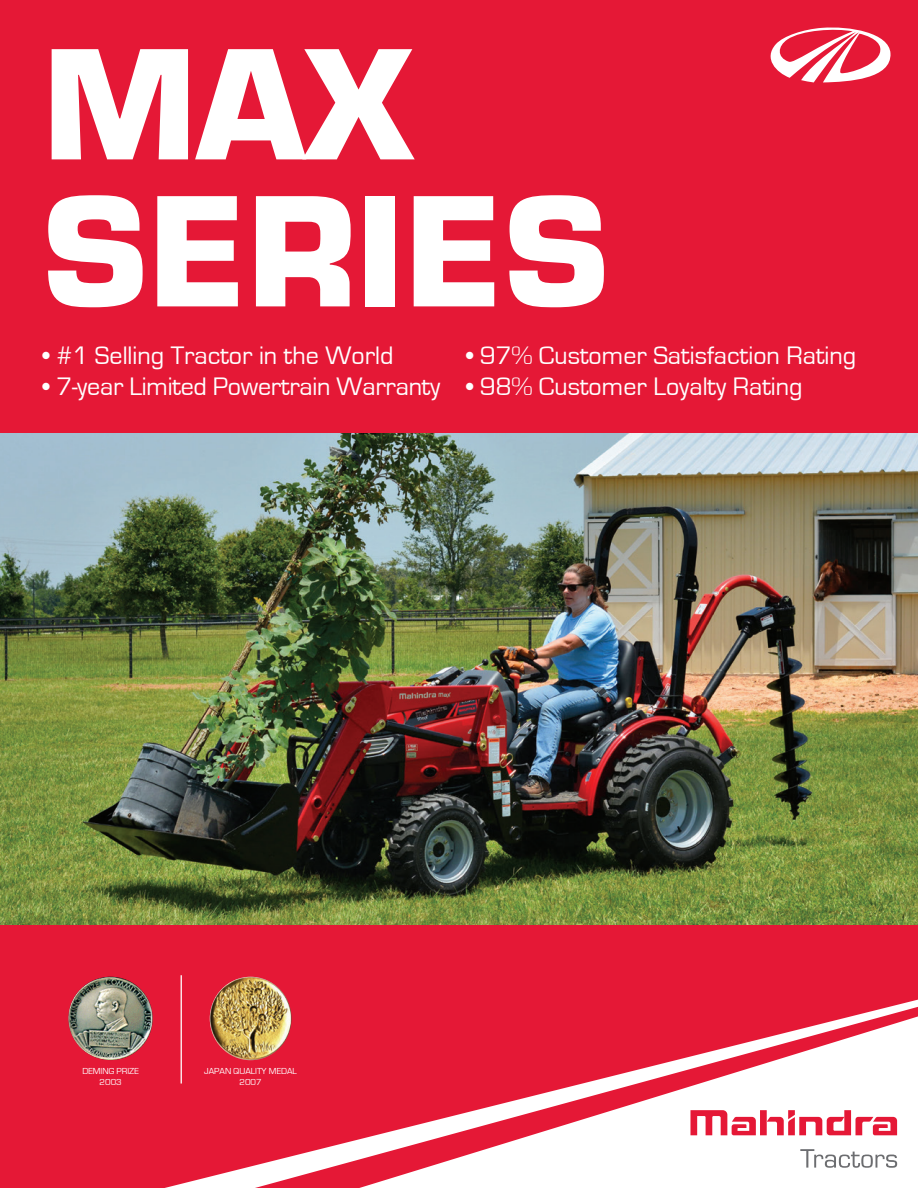
<style>
.page{position:relative;width:918px;height:1188px;background:#e51836}
.page>*{position:absolute;margin:0;border:0;box-sizing:border-box;transform-origin:0 0}
.t1{font:700 147px/147px "Eurostile";color:#fff}
.t2{font:26.1px "Eurostile";color:#fff}
.t3{font:9px/10.8px "Eurostile";color:#fff;text-align:center}
</style>
<div class="page">
<svg style="left:770px;top:27px;width:121px;height:55px"></svg>
<hr style="left:181px;top:975px;width:1px;height:109px;background:#fff">
<img style="left:68px;top:977px;width:85px;height:83px;border-radius:42px">
<img style="left:214px;top:977px;width:73px;height:23px">
<img style="left:0;top:434px;width:918px;height:490px">
<svg style="left:165px;top:1000px;width:753px;height:188px"></svg>
<svg style="left:690px;top:1110px;width:207px;height:25px"></svg>
<svg style="left:800px;top:1149px;width:97px;height:19px;background:#d9dada"></svg>
<h1 class="t1" style="left:43px;top:31px;width:568px">MAX<br>SERIES</h1>
<p class="t2" style="left:43px;top:341px;width:352px">• #1 Selling Tractor in the World</p>
<p class="t2" style="left:43px;top:372px;width:399px">• 7-year Limited Powertrain Warranty</p>
<p class="t2" style="left:466px;top:341px;width:392px">• 97% Customer Satisfaction Rating</p>
<p class="t2" style="left:466px;top:372px;width:338px">• 98% Customer Loyalty Rating</p>
<p class="t3" style="left:83px;top:1066px;width:58px">DEMING PRIZE<br>2003</p>
<p class="t3" style="left:204px;top:1066px;width:94px">JAPAN QUALITY MEDAL<br>2007</p>
</div>
